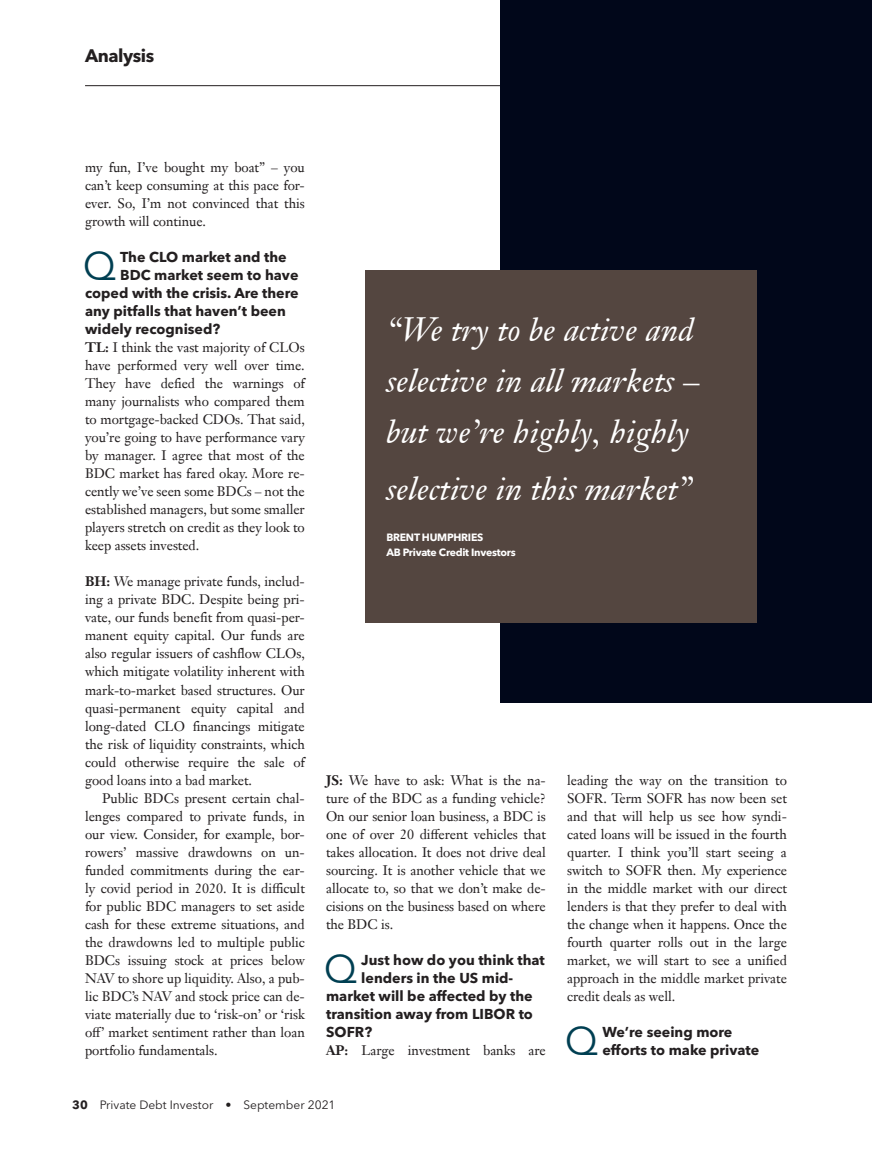
<style>
.page{position:relative;width:872px;height:1149px;background:#fff}
.page>*{position:absolute;margin:0;border:0;box-sizing:border-box;transform-origin:0 0}
.E_Analysis_Q_A_Quest{font:39.6px "Avenir Next LT Pro";color:#003f52}
.J2_Analysis_Quote_la{font:italic 33px/51px "Janson Text LT Pro";color:#fff}
.t1{font:700 18px "Avenir Next LT Pro";letter-spacing:-.025em;color:#231f20}
.E_Analysis_Q_A_Quest-2{font:700 14.25px/18px "Avenir Next LT Pro";color:#231f20}
.F_Analysis_Body_NO_i{font:13.5px/18px "Janson Text LT Pro";letter-spacing:-.005em;color:#231f20;text-align:justify}
.G__Analysis_Body_Ind{font:13.5px/18px "Janson Text LT Pro";letter-spacing:-.005em;color:#231f20;text-align:justify}
.t2{font:12px "Avenir Next LT Pro";color:#231f20}
.M_Analysis_quote_Com{font:700 10.5px "Avenir Next LT Pro";letter-spacing:-.025em;color:#fff}
.K_Analysis_quote_nam{font:700 10.5px "Avenir Next LT Pro";letter-spacing:-.025em;color:#fff}
.s1{font-weight:700}
</style>
<div class="page">
<hr style="left:85px;top:85px;width:787px;height:1px;background:#231f20">
<div style="left:500px;top:0;width:372px;height:702px;background:#01071a"></div>
<div style="left:365px;top:270px;width:391px;height:352px;background:#544640"></div>
<h3 class="t1" style="left:85px;top:45px;width:71px">Analysis</h3>
<p class="F_Analysis_Body_NO_i" style="left:85px;top:158px;width:221px">my fun, I’ve bought my boat” – you can’t keep consuming at this pace for&shy;ever. So, I’m not convinced that this growth will continue.</p>
<p class="E_Analysis_Q_A_Quest" style="left:83px;top:242px;width:35px">Q</p>
<p class="E_Analysis_Q_A_Quest-2" style="left:120px;top:248px;width:168px">The CLO market and the</p>
<p class="E_Analysis_Q_A_Quest-2" style="left:120px;top:266px;width:180px">BDC market seem to have</p>
<p class="E_Analysis_Q_A_Quest-2" style="left:85px;top:284px;width:215px">coped with the crisis. Are there</p>
<p class="E_Analysis_Q_A_Quest-2" style="left:85px;top:302px;width:202px">any pitfalls that haven’t been</p>
<p class="E_Analysis_Q_A_Quest-2" style="left:85px;top:320px;width:137px">widely recognised?</p>
<p class="F_Analysis_Body_NO_i" style="left:85px;top:338px;width:221px"><span class="s1">TL:</span> I think the vast majority of CLOs have performed very well over time.<br>They have defied the warnings of many journalists who compared them to mortgage-backed CDOs. That said, you’re going to have performance vary by manager. I agree that most of the BDC market has fared okay. More re&shy;cently we’ve seen some BDCs – not the established managers, but some smaller players stretch on credit as they look to keep assets invested.</p>
<p class="F_Analysis_Body_NO_i" style="left:85px;top:572px;width:221px"><span class="s1">BH:</span> We manage private funds, includ&shy;ing a private BDC. Despite being pri&shy;vate, our funds benefit from quasi-per&shy;manent equity capital. Our funds are also regular issuers of cashflow CLOs, which mitigate volatility inherent with mark-to-market based structures. Our quasi-permanent equity capital and long-dated CLO financings mitigate the risk of liquidity constraints, which could otherwise require the sale of good loans into a bad market.</p>
<p class="G__Analysis_Body_Ind" style="left:85px;top:788px;width:221px;text-indent:17px">Public BDCs present certain chal&shy;lenges compared to private funds, in our view. Consider, for example, bor&shy;rowers’ massive drawdowns on un&shy;funded commitments during the ear&shy;ly covid period in 2020. It is difficult for public BDC managers to set aside cash for these extreme situations, and the drawdowns led to multiple public BDCs issuing stock at prices below NAV to shore up liquidity. Also, a pub&shy;lic BDC’s NAV and stock price can de&shy;viate materially due to ‘risk-on’ or ‘risk off’ market sentiment rather than loan portfolio fundamentals.</p>
<p class="J2_Analysis_Quote_la" style="left:386px;top:304px;width:314px">“We try to be active and selective in all markets – but we’re highly, highly</p>
<p class="J2_Analysis_Quote_la" style="left:386px;top:463px;width:308px">selective in this market”</p>
<p class="K_Analysis_quote_nam" style="left:386px;top:530px;width:98px">BRENT HUMPHRIES</p>
<p class="M_Analysis_quote_Com" style="left:386px;top:545px;width:131px">AB Private Credit Investors</p>
<p class="F_Analysis_Body_NO_i" style="left:326px;top:770px;width:221px"><span class="s1">JS:</span> We have to ask: What is the na&shy;ture of the BDC as a funding vehicle?<br>On our senior loan business, a BDC is one of over 20 different vehicles that takes allocation. It does not drive deal sourcing. It is another vehicle that we allocate to, so that we don’t make de&shy;cisions on the business based on where the BDC is.</p>
<p class="E_Analysis_Q_A_Quest" style="left:324px;top:944px;width:35px">Q</p>
<p class="E_Analysis_Q_A_Quest-2" style="left:361px;top:950px;width:185px">Just how do you think that</p>
<p class="E_Analysis_Q_A_Quest-2" style="left:361px;top:968px;width:153px">lenders in the US mid-</p>
<p class="E_Analysis_Q_A_Quest-2" style="left:326px;top:986px;width:208px">market will be affected by the</p>
<p class="E_Analysis_Q_A_Quest-2" style="left:326px;top:1004px;width:208px">transition away from LIBOR to</p>
<p class="E_Analysis_Q_A_Quest-2" style="left:326px;top:1022px;width:47px">SOFR?</p>
<p class="F_Analysis_Body_NO_i" style="left:326px;top:1040px;width:221px"><span class="s1">AP:</span> Large investment banks are</p>
<p class="F_Analysis_Body_NO_i" style="left:567px;top:770px;width:221px">leading the way on the transition to SOFR. Term SOFR has now been set and that will help us see how syndi&shy;cated loans will be issued in the fourth quarter. I think you’ll start seeing a switch to SOFR then. My experience in the middle market with our direct lenders is that they prefer to deal with the change when it happens. Once the fourth quarter rolls out in the large market, we will start to see a unified approach in the middle market private credit deals as well.</p>
<p class="E_Analysis_Q_A_Quest" style="left:565px;top:1016px;width:35px">Q</p>
<p class="E_Analysis_Q_A_Quest-2" style="left:602px;top:1022px;width:158px">We’re seeing more efforts to make private</p>
<p class="t2" style="left:72px;top:1097px;width:265px"><span class="s1">30</span> Private Debt Investor • September 2021</p>
</div>
